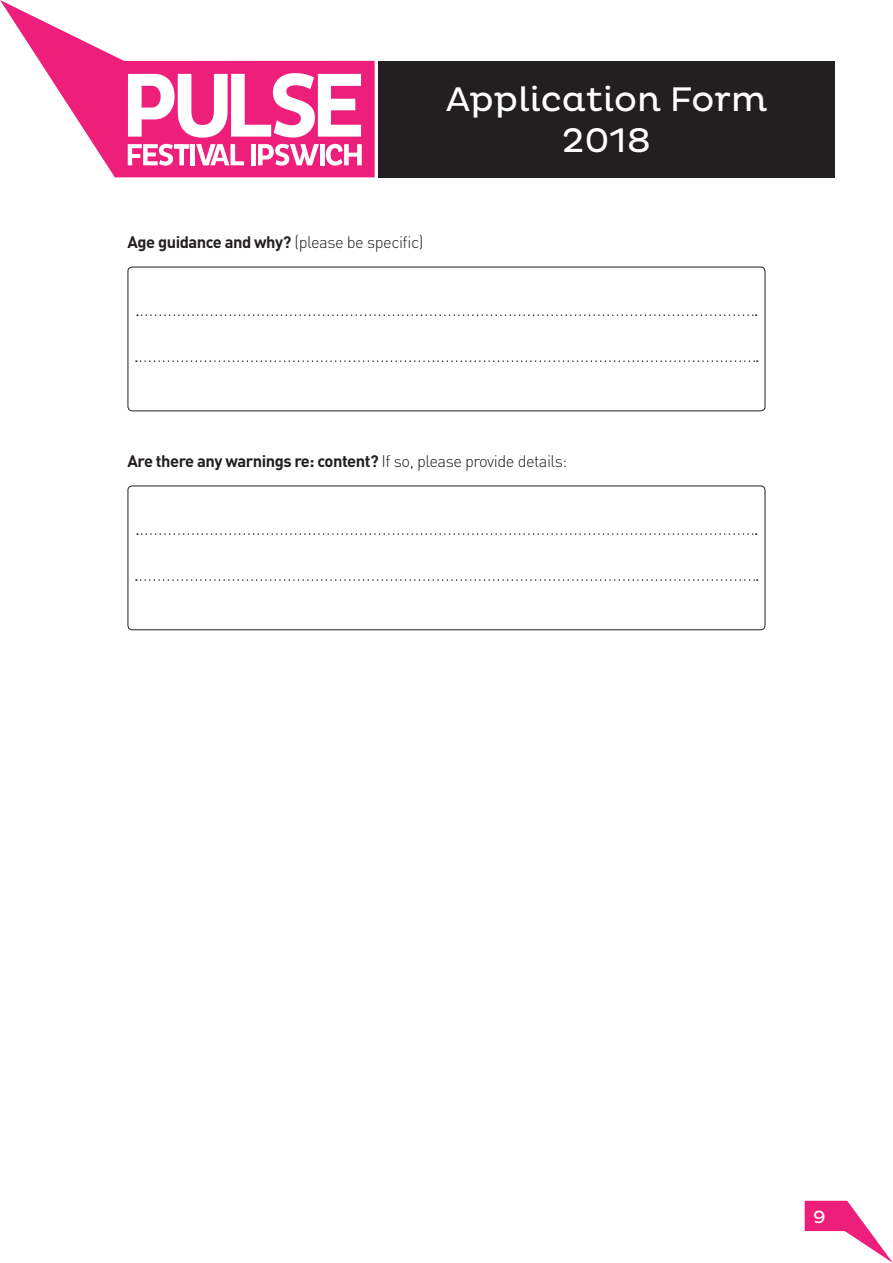
<style>
.page{position:relative;width:893px;height:1263px;background:#fff}
.page>*{position:absolute;margin:0;border:0;box-sizing:border-box;transform-origin:0 0}
.t1{font:34.8px/41.7px "Pluto";color:#fff;text-align:center}
.t2{font:18px "Pluto";color:#fff}
.t3{font:700 16.5px "DIN";letter-spacing:-.03em;color:#231f20}
.s1{font-weight:300}
</style>
<div class="page">
<svg style="left:805px;top:1201px;width:88px;height:62px"></svg>
<svg style="left:137px;top:314px;width:620px;height:2px"></svg>
<svg style="left:136px;top:360px;width:622px;height:2px"></svg>
<div style="left:128px;top:267px;width:637px;height:144px;border:1px solid #231f20;border-radius:4px"></div>
<svg style="left:137px;top:533px;width:620px;height:2px"></svg>
<svg style="left:136px;top:579px;width:622px;height:2px"></svg>
<div style="left:128px;top:486px;width:637px;height:144px;border:1px solid #231f20;border-radius:4px"></div>
<svg style="left:0;top:0;width:375px;height:177px"></svg>
<svg style="left:196px;top:144px;width:48px;height:21px"></svg>
<div style="left:190px;top:144px;width:5px;height:21px;background:#fff"></div>
<svg style="left:128px;top:144px;width:61px;height:22px"></svg>
<svg style="left:128px;top:73px;width:233px;height:65px"></svg>
<svg style="left:326px;top:144px;width:36px;height:22px"></svg>
<div style="left:320px;top:144px;width:5px;height:21px;background:#fff"></div>
<svg style="left:258px;top:144px;width:61px;height:22px"></svg>
<hr style="left:252px;top:144px;width:4px;height:21px;background:#fff">
<div style="left:379px;top:61px;width:456px;height:116px;background:#231f20"></div>
<h1 class="t1" style="left:446px;top:79px;width:323px">Application Form<br>2018</h1>
<p class="t3" style="left:128px;top:231px;width:297px">Age guidance and why? <span class="s1">(please be specific)</span></p>
<p class="t3" style="left:128px;top:450px;width:441px">Are there any warnings re: content? <span class="s1">If so, please provide details:</span></p>
<p class="t2" style="left:813px;top:1206px;width:14px">9</p>
</div>
